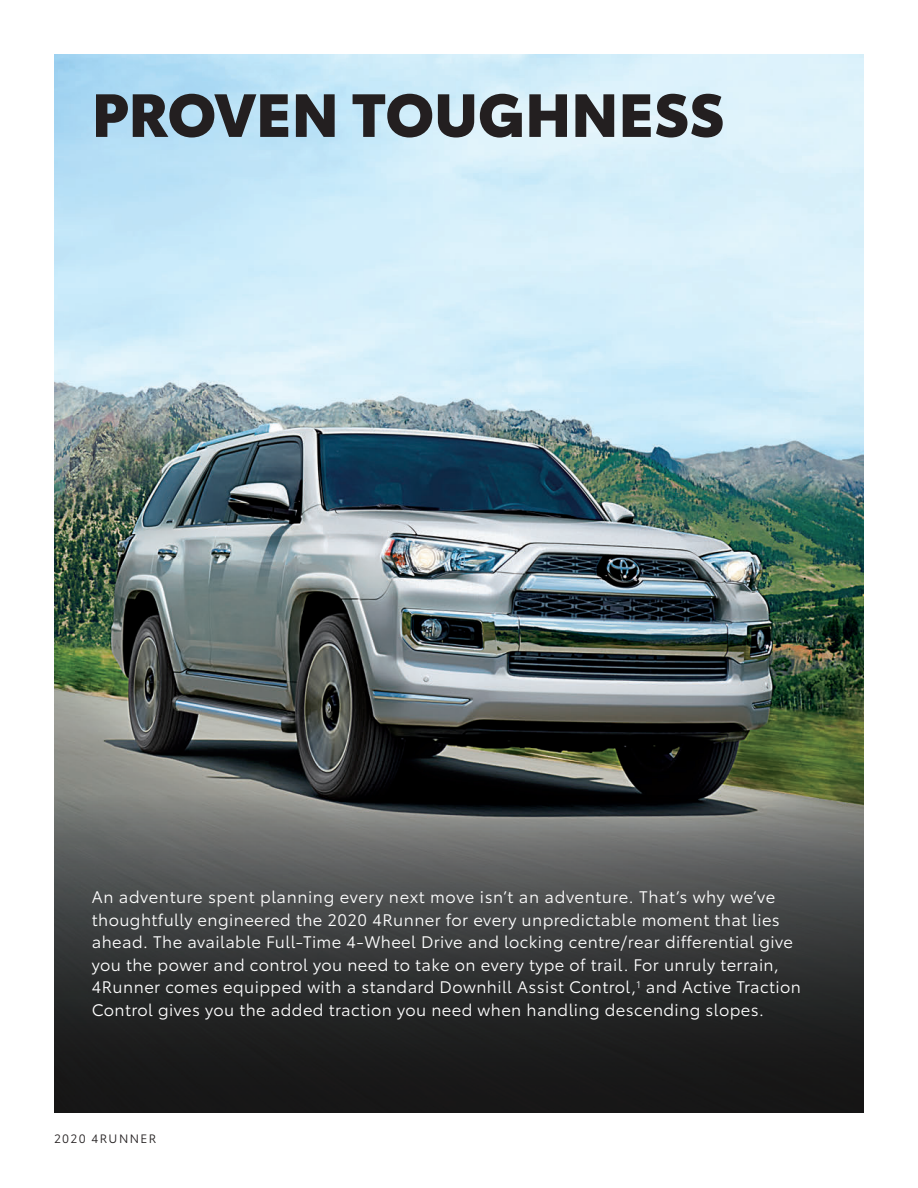
<style>
.page{position:relative;width:918px;height:1188px;background:#fff}
.page>*{position:absolute;margin:0;border:0;box-sizing:border-box;transform-origin:0 0}
.t1{font:900 60px "Toyota Type";color:#231f20}
.t2{font:16.5px/22.5px "Toyota Type";letter-spacing:.025em;color:#fff}
.t3{font:12px "Toyota Type";letter-spacing:.11em;color:#231f20}
</style>
<div class="page">
<img style="left:54px;top:54px;width:810px;height:734px">
<svg style="left:54px;top:788px;width:810px;height:324px;background:#3b3d3c"></svg>
<p class="t1" style="left:92px;top:68px;width:634px">PROVEN TOUGHNESS</p>
<p class="t2" style="left:92px;top:885px;width:711px">An adventure spent planning every next move isn’t an adventure. That’s why we’ve thoughtfully engineered the 2020 4Runner for every unpredictable moment that lies ahead. The available Full-Time 4-Wheel Drive and locking centre/rear differential give you the power and control you need to take on every type of trail. For unruly terrain, 4Runner comes equipped with a standard Downhill Assist Control,<sup>1</sup> and Active Traction Control gives you the added traction you need when handling descending slopes.</p>
<p class="t3" style="left:54px;top:1130px;width:104px">2020 4RUNNER</p>
</div>
